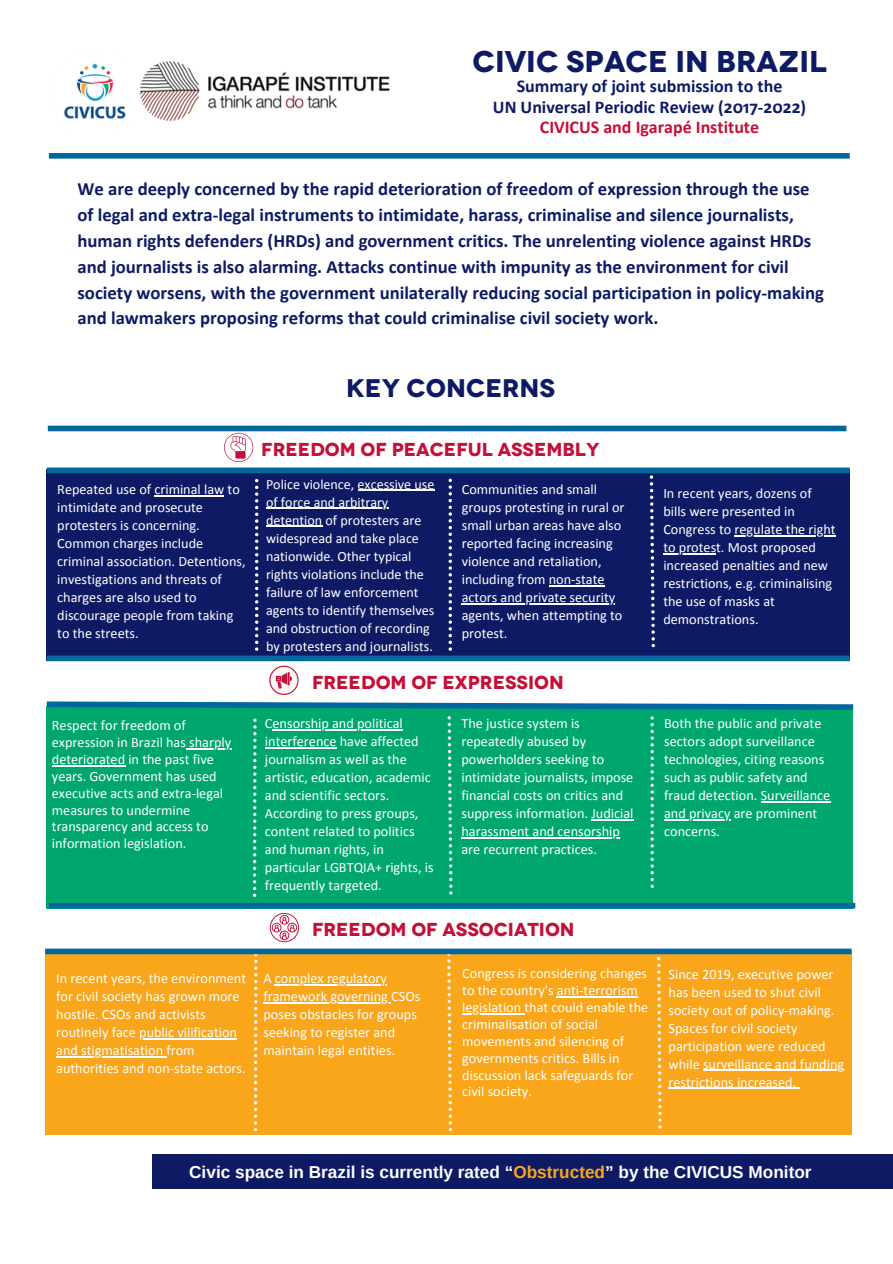
<style>
.page{position:relative;width:893px;height:1264px;background:#fff}
.page>*{position:absolute;margin:0;border:0;box-sizing:border-box;transform-origin:0 0}
.t1{font:700 30px "Novecentowide";color:#0e1b64}
.t2{font:700 25.5px "Novecentowide";color:#0e1b64}
.t3{font:700 18.75px/25.8px "Calibri";color:#0e1b64}
.t4{font:700 18.75px "Novecentowide";color:#c41039}
.t5{font:700 18px/20.2px "Calibri";color:#0e1b64;text-align:center}
.t6{font:700 18px "Calibri";color:#c41039}
.t7{font:700 17.25px "Arimo";color:#fff}
.t8{font:14.25px/18px "Calibri";color:#fff}
.t9{font:14.1px/18px "Calibri";color:#fff}
.s1{color:#faa61a}
</style>
<div class="page">
<div style="left:152px;top:1153px;width:740px;height:35px;background:#0e1b64"></div>
<div style="left:47px;top:469px;width:802px;height:192px;background:#0e1b64"></div>
<div style="left:47px;top:467px;width:802px;height:6px;background:#00689d"></div>
<div style="left:47px;top:706px;width:806px;height:202px;background:#00a76d"></div>
<div style="left:49px;top:153px;width:800px;height:6px;background:#00689d"></div>
<img style="left:63px;top:63px;width:63px;height:56px">
<svg style="left:46px;top:665px;width:808px;height:232px"></svg>
<div style="left:49px;top:902px;width:806px;height:6px;background:#00689d"></div>
<hr style="left:186px;top:748px;width:45px;height:1px;background:#fff">
<hr style="left:52px;top:765px;width:73px;height:1px;background:#fff">
<hr style="left:272px;top:729px;width:131px;height:1px;background:#fff">
<hr style="left:265px;top:747px;width:71px;height:1px;background:#fff">
<hr style="left:760px;top:801px;width:70px;height:1px;background:#fff">
<hr style="left:664px;top:819px;width:66px;height:1px;background:#fff">
<svg style="left:270px;top:913px;width:29px;height:29px"></svg>
<div style="left:45px;top:950px;width:806px;height:184px;background:#faa61a"></div>
<svg style="left:254px;top:954px;width:3px;height:177px"></svg>
<svg style="left:447px;top:954px;width:5px;height:177px"></svg>
<svg style="left:657px;top:954px;width:4px;height:174px"></svg>
<hr style="left:275px;top:984px;width:112px;height:1px;background:#fff">
<hr style="left:263px;top:1002px;width:128px;height:1px;background:#fff">
<hr style="left:139px;top:1038px;width:98px;height:1px;background:#fff">
<hr style="left:56px;top:1056px;width:110px;height:1px;background:#fff">
<hr style="left:557px;top:996px;width:81px;height:1px;background:#fff">
<hr style="left:462px;top:1013px;width:62px;height:1px;background:#fff">
<hr style="left:703px;top:1069px;width:141px;height:1px;background:#fff">
<hr style="left:668px;top:1087px;width:128px;height:1px;background:#fff">
<div style="left:45px;top:948px;width:806px;height:6px;background:#00689d"></div>
<svg style="left:224px;top:433px;width:29px;height:29px"></svg>
<div style="left:48px;top:425px;width:798px;height:6px;background:#00689d"></div>
<div style="left:47px;top:655px;width:802px;height:6px;background:#00689d"></div>
<hr style="left:154px;top:495px;width:70px;height:1px;background:#fff">
<hr style="left:357px;top:490px;width:77px;height:1px;background:#fff">
<hr style="left:266px;top:508px;width:122px;height:1px;background:#fff">
<hr style="left:266px;top:526px;width:56px;height:1px;background:#fff">
<svg style="left:255px;top:479px;width:3px;height:171px"></svg>
<svg style="left:448px;top:478px;width:4px;height:172px"></svg>
<svg style="left:649px;top:475px;width:6px;height:172px"></svg>
<hr style="left:548px;top:585px;width:56px;height:1px;background:#fff">
<hr style="left:461px;top:603px;width:154px;height:1px;background:#fff">
<hr style="left:734px;top:535px;width:101px;height:1px;background:#fff">
<hr style="left:663px;top:553px;width:53px;height:1px;background:#fff">
<img style="left:139px;top:60px;width:251px;height:61px">
<h1 class="t1" style="left:472px;top:41px;width:356px">CIVIC SPACE IN BRAZIL</h1>
<p class="t5" style="left:493px;top:76px;width:315px">Summary of joint submission to the<br>UN Universal Periodic Review (2017-2022)</p>
<p class="t6" style="left:540px;top:116px;width:221px">CIVICUS and Igarapé Institute</p>
<p class="t3" style="left:77px;top:176px;width:748px">We are deeply concerned by the rapid deterioration of freedom of expression through the use of legal and extra-legal instruments to intimidate, harass, criminalise and silence journalists, human rights defenders (HRDs) and government critics. The unrelenting violence against HRDs and journalists is also alarming. Attacks continue with impunity as the environment for civil society worsens, with the government unilaterally reducing social participation in policy-making and lawmakers proposing reforms that could criminalise civil society work.</p>
<h2 class="t2" style="left:346px;top:370px;width:210px">KEY CONCERNS</h2>
<h3 class="t4" style="left:261px;top:436px;width:340px">FREEDOM OF PEACEFUL ASSEMBLY</h3>
<p class="t8" style="left:57px;top:481px;width:190px">Repeated use of criminal law to intimidate and prosecute protesters is concerning.<br>Common charges include criminal association. Detentions, investigations and threats of charges are also used to discourage people from taking to the streets.</p>
<p class="t9" style="left:266px;top:476px;width:170px">Police violence, excessive use of force and arbitrary detention of protesters are widespread and take place nationwide. Other typical rights violations include the failure of law enforcement agents to identify themselves and obstruction of recording by protesters and journalists.</p>
<p class="t8" style="left:461px;top:481px;width:164px">Communities and small groups protesting in rural or small urban areas have also reported facing increasing violence and retaliation, including from non-state actors and private security agents, when attempting to protest.</p>
<p class="t8" style="left:663px;top:485px;width:174px">In recent years, dozens of bills were presented in<br>Congress to regulate the right to protest. Most proposed increased penalties and new restrictions, e.g. criminalising the use of masks at demonstrations.</p>
<h3 class="t4" style="left:312px;top:669px;width:253px">FREEDOM OF EXPRESSION</h3>
<p class="t8" style="left:52px;top:718px;width:181px;line-height:16.8px">Respect for freedom of expression in Brazil has sharply deteriorated in the past five years. Government has used executive acts and extra-legal measures to undermine transparency and access to information legislation.</p>
<p class="t8" style="left:265px;top:715px;width:170px">Censorship and political interference have affected journalism as well as the artistic, education, academic and scientific sectors.<br>According to press groups, content related to politics and human rights, in particular LGBTQIA+ rights, is frequently targeted.</p>
<p class="t8" style="left:664px;top:715px;width:168px">Both the public and private sectors adopt surveillance technologies, citing reasons such as public safety and fraud detection. Surveillance and privacy are prominent concerns.</p>
<p class="t8" style="left:461px;top:715px;width:174px">The justice system is repeatedly abused by powerholders seeking to intimidate journalists, impose financial costs on critics and suppress information. Judicial harassment and censorship are recurrent practices.</p>
<h3 class="t4" style="left:312px;top:916px;width:264px">FREEDOM OF ASSOCIATION</h3>
<p class="t8" style="left:56px;top:970px;width:191px">In recent years, the environment for civil society has grown more hostile. CSOs and activists routinely face public vilification and stigmatisation from authorities and non-state actors.</p>
<p class="t8" style="left:462px;top:966px;width:187px;line-height:16.8px">Congress is considering changes to the country's anti-terrorism legislation that could enable the criminalisation of social movements and silencing of governments critics. Bills in discussion lack safeguards for civil society.</p>
<p class="t8" style="left:668px;top:966px;width:177px">Since 2019, executive power has been used to shut civil society out of policy-making.<br>Spaces for civil society participation were reduced while surveillance and funding restrictions increased.</p>
<p class="t8" style="left:263px;top:970px;width:158px">A complex regulatory framework governing CSOs poses obstacles for groups seeking to register and maintain legal entities.</p>
<p class="t7" style="left:189px;top:1162px;width:623px">Civic space in Brazil is currently rated “<span class="s1">Obstructed</span>” by the CIVICUS Monitor</p>
</div>
